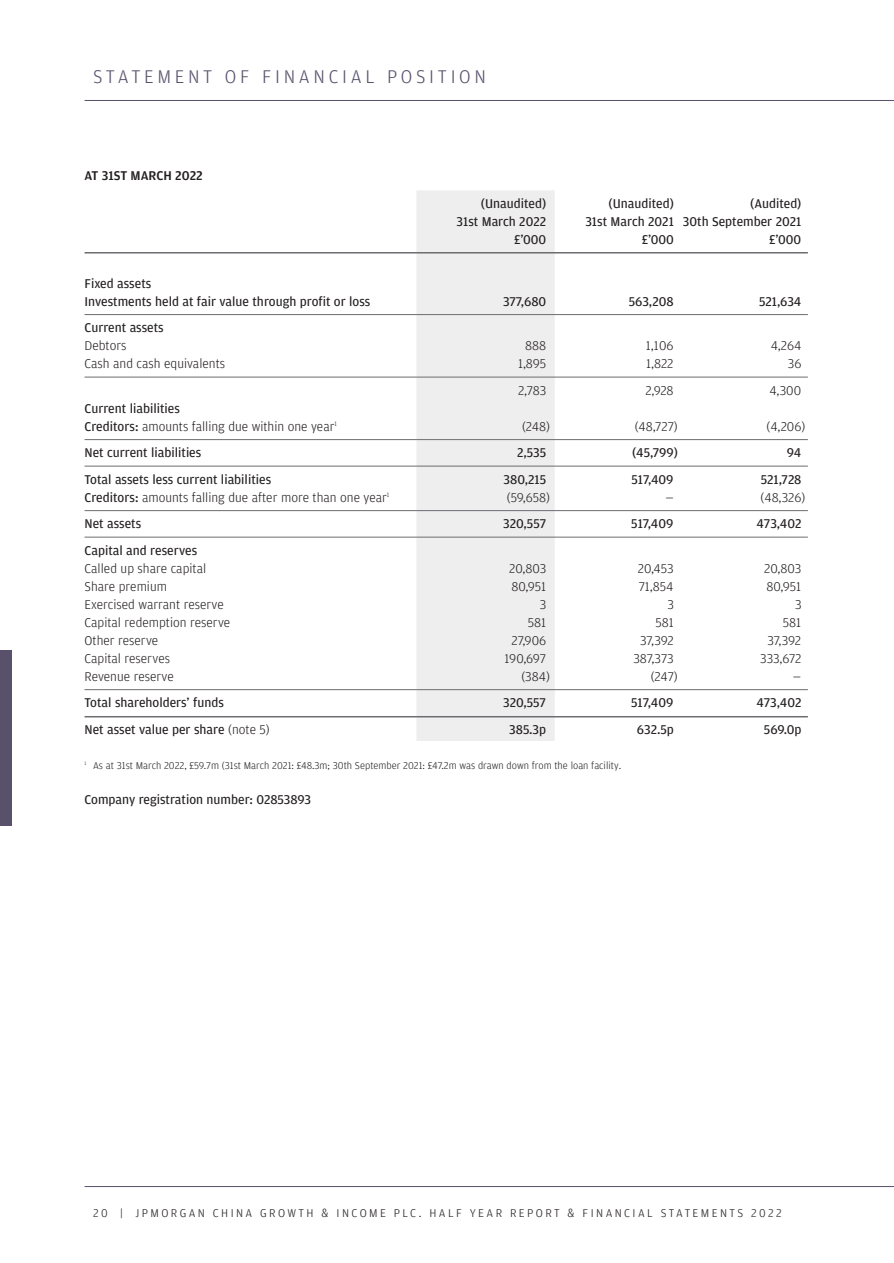
<style>
.page{position:relative;width:894px;height:1263px;background:#fff}
.page>*{position:absolute;margin:0;border:0;box-sizing:border-box;transform-origin:0 0}
.t1{font:300 19.5px "Amplitude";letter-spacing:.19em;color:#59516b}
.t2{font:13.5px/18px "Amplitude";color:#231f20}
.t3{font:300 13.5px/18px "Amplitude";color:#231f20}
.t4{font:500 13.5px "Amplitude";color:#231f20}
.t5{font:300 12px "Amplitude";letter-spacing:.2em;color:#231f20}
.t6{font:300 10.5px "Amplitude";color:#231f20}
.s1{font-weight:400}
.s2{font-weight:300}
</style>
<div class="page">
<hr style="left:84px;top:1186px;width:808px;height:1px;background:#59516b">
<hr style="left:84px;top:100px;width:808px;height:1px;background:#59516b">
<div style="left:0;top:650px;width:12px;height:176px;background:#59516b"></div>
<div style="left:416px;top:190px;width:138px;height:551px;background:#eeeeef"></div>
<hr style="left:84px;top:252px;width:723px;height:1px;background:#6c6d70">
<hr style="left:84px;top:314px;width:723px;height:1px;background:#6c6d70">
<hr style="left:84px;top:377px;width:723px;height:1px;background:#6c6d70">
<hr style="left:84px;top:439px;width:723px;height:1px;background:#6c6d70">
<hr style="left:84px;top:466px;width:723px;height:1px;background:#6c6d70">
<hr style="left:84px;top:510px;width:723px;height:1px;background:#6c6d70">
<hr style="left:84px;top:537px;width:723px;height:1px;background:#6c6d70">
<hr style="left:84px;top:689px;width:723px;height:1px;background:#6c6d70">
<hr style="left:84px;top:716px;width:723px;height:1px;background:#6c6d70">
<h1 class="t1" style="left:93px;top:69px;width:394px">STATEMENT OF FINANCIAL POSITION</h1>
<p class="t4" style="left:84px;top:171px;width:120px">AT 31ST MARCH 2022</p>
<p class="t2" style="left:84px;top:275px;width:287px">Fixed assets<br>Investments held at fair value through profit or loss</p>
<p class="t2" style="left:481px;top:196px;width:67px">(Unaudited)</p>
<p class="t2" style="left:608px;top:196px;width:67px">(Unaudited)</p>
<p class="t2" style="left:750px;top:196px;width:53px">(Audited)</p>
<p class="t2" style="left:456px;top:214px;width:91px">31st March 2022</p>
<p class="t2" style="left:585px;top:214px;width:217px">31st March 2021 30th September 2021</p>
<p class="t2" style="left:514px;top:232px;width:34px">£’000</p>
<p class="t2" style="left:641px;top:232px;width:34px">£’000</p>
<p class="t2" style="left:769px;top:232px;width:34px">£’000</p>
<p class="t2" style="left:503px;top:293px;width:45px">377,680</p>
<p class="t2" style="left:628px;top:293px;width:47px">563,208</p>
<p class="t2" style="left:758px;top:293px;width:44px">521,634</p>
<p class="t2" style="left:84px;top:320px;width:81px">Current assets</p>
<p class="t3" style="left:84px;top:338px;width:44px">Debtors</p>
<p class="t3" style="left:525px;top:338px;width:23px">888</p>
<p class="t3" style="left:645px;top:338px;width:29px">1,106</p>
<p class="t3" style="left:770px;top:338px;width:32px">4,264</p>
<p class="t3" style="left:84px;top:356px;width:142px">Cash and cash equivalents</p>
<p class="t3" style="left:518px;top:356px;width:30px">1,895</p>
<p class="t3" style="left:646px;top:356px;width:29px">1,822</p>
<p class="t3" style="left:787px;top:356px;width:15px">36</p>
<p class="t3" style="left:518px;top:382px;width:29px">2,783</p>
<p class="t3" style="left:645px;top:382px;width:30px">2,928</p>
<p class="t3" style="left:769px;top:382px;width:33px">4,300</p>
<p class="t3" style="left:84px;top:400px;width:254px"><span class="s1">Current liabilities<br>Creditors:</span> amounts falling due within one year<sup>1</sup></p>
<p class="t3" style="left:522px;top:418px;width:29px">(248)</p>
<p class="t3" style="left:634px;top:418px;width:44px">(48,727)</p>
<p class="t3" style="left:766px;top:418px;width:40px">(4,206)</p>
<p class="t2" style="left:84px;top:445px;width:118px">Net current liabilities</p>
<p class="t2" style="left:517px;top:445px;width:31px">2,535</p>
<p class="t2" style="left:632px;top:445px;width:47px">(45,799)</p>
<p class="t2" style="left:786px;top:445px;width:16px">94</p>
<p class="t2" style="left:84px;top:471px;width:188px">Total assets less current liabilities</p>
<p class="t2" style="left:503px;top:471px;width:44px">380,215</p>
<p class="t2" style="left:631px;top:471px;width:44px">517,409</p>
<p class="t2" style="left:760px;top:471px;width:42px">521,728</p>
<p class="t3" style="left:84px;top:489px;width:306px"><span class="s1">Creditors:</span> amounts falling due after more than one year<sup>1</sup></p>
<p class="t3" style="left:507px;top:489px;width:45px">(59,658)</p>
<p class="t3" style="left:665px;top:489px;width:10px">—</p>
<p class="t3" style="left:760px;top:489px;width:46px">(48,326)</p>
<p class="t2" style="left:84px;top:516px;width:58px">Net assets</p>
<p class="t2" style="left:503px;top:516px;width:44px">320,557</p>
<p class="t2" style="left:631px;top:516px;width:44px">517,409</p>
<p class="t2" style="left:756px;top:516px;width:47px">473,402</p>
<p class="t2" style="left:85px;top:542px;width:114px">Capital and reserves</p>
<p class="t3" style="left:85px;top:560px;width:123px">Called up share capital</p>
<p class="t3" style="left:509px;top:560px;width:39px">20,803</p>
<p class="t3" style="left:637px;top:560px;width:37px">20,453</p>
<p class="t3" style="left:764px;top:560px;width:39px">20,803</p>
<p class="t3" style="left:85px;top:578px;width:84px">Share premium</p>
<p class="t3" style="left:511px;top:578px;width:36px">80,951</p>
<p class="t3" style="left:638px;top:578px;width:36px">71,854</p>
<p class="t3" style="left:766px;top:578px;width:36px">80,951</p>
<p class="t3" style="left:85px;top:596px;width:141px">Exercised warrant reserve</p>
<p class="t3" style="left:539px;top:596px;width:8px">3</p>
<p class="t3" style="left:667px;top:596px;width:8px">3</p>
<p class="t3" style="left:795px;top:596px;width:8px">3</p>
<p class="t3" style="left:85px;top:614px;width:147px">Capital redemption reserve</p>
<p class="t3" style="left:527px;top:614px;width:20px">581</p>
<p class="t3" style="left:655px;top:614px;width:20px">581</p>
<p class="t3" style="left:782px;top:614px;width:20px">581</p>
<p class="t3" style="left:85px;top:632px;width:75px">Other reserve</p>
<p class="t3" style="left:511px;top:632px;width:36px">27,906</p>
<p class="t3" style="left:640px;top:632px;width:35px">37,392</p>
<p class="t3" style="left:767px;top:632px;width:35px">37,392</p>
<p class="t3" style="left:85px;top:650px;width:87px">Capital reserves</p>
<p class="t3" style="left:504px;top:650px;width:43px">190,697</p>
<p class="t3" style="left:633px;top:650px;width:42px">387,373</p>
<p class="t3" style="left:760px;top:650px;width:43px">333,672</p>
<p class="t3" style="left:84px;top:668px;width:91px">Revenue reserve</p>
<p class="t3" style="left:521px;top:668px;width:30px">(384)</p>
<p class="t3" style="left:650px;top:668px;width:28px">(247)</p>
<p class="t3" style="left:792px;top:668px;width:10px">—</p>
<p class="t2" style="left:84px;top:695px;width:141px">Total shareholders’ funds</p>
<p class="t2" style="left:503px;top:695px;width:44px">320,557</p>
<p class="t2" style="left:631px;top:695px;width:44px">517,409</p>
<p class="t2" style="left:756px;top:695px;width:47px">473,402</p>
<p class="t2" style="left:84px;top:721px;width:187px">Net asset value per share <span class="s2">(note 5)</span></p>
<p class="t2" style="left:509px;top:721px;width:38px">385.3p</p>
<p class="t2" style="left:636px;top:721px;width:39px">632.5p</p>
<p class="t2" style="left:763px;top:721px;width:39px">569.0p</p>
<p class="t6" style="left:84px;top:761px;width:538px"><sup>1</sup> As at 31st March 2022, £59.7m (31st March 2021: £48.3m; 30th September 2021: £47.2m was drawn down from the loan facility.</p>
<p class="t2" style="left:84px;top:792px;width:228px">Company registration number: 02853893</p>
<p class="t5" style="left:93px;top:1208px;width:690px">20 | JPMORGAN CHINA GROWTH &amp; INCOME PLC. HALF YEAR REPORT &amp; FINANCIAL STATEMENTS 2022</p>
</div>
